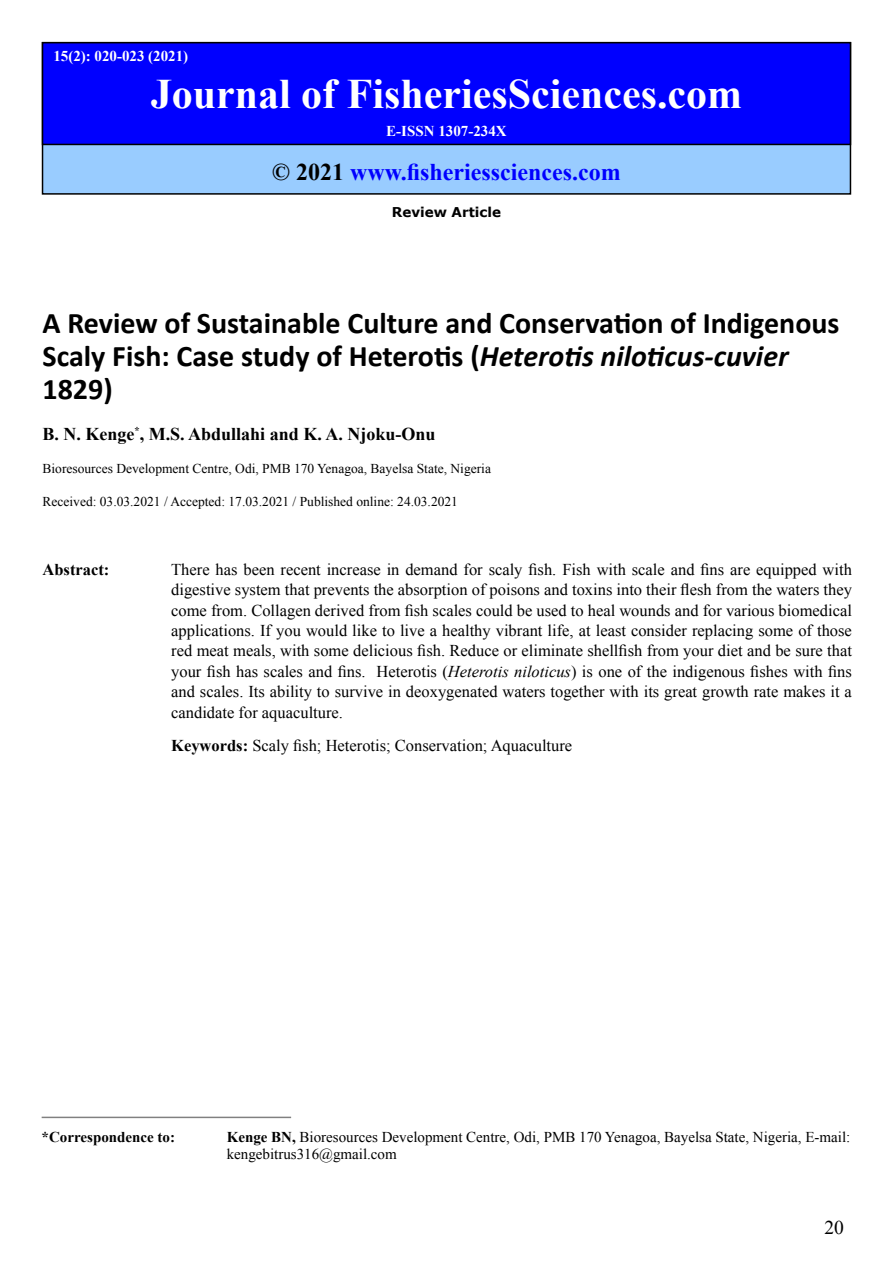
<style>
.page{position:relative;width:893px;height:1263px;background:#fff}
.page>*{position:absolute;margin:0;border:0;box-sizing:border-box;transform-origin:0 0}
.t1{font:700 42px "Times New Roman";color:#fff}
.t2{font:700 30px/33px "Calibri";color:#000}
.t3{font:700 24px "Times New Roman";color:#00f}
.t4{font:19.5px "Times New Roman";color:#000}
.t5{font:700 18px "Times New Roman";color:#000}
.t6{font:16.5px/20.4px "Times New Roman";color:#000;text-align:justify}
.t7{font:700 16.5px "Times New Roman";color:#000}
.t8{font:15px/16.5px "Times New Roman";color:#000}
.t9{font:700 15px "Times New Roman";color:#fff}
.t10{font:700 15px "Times New Roman";color:#000}
.t11{font:13.5px "Times New Roman";color:#000}
.t12{font:700 13.5px "Verdana";color:#000}
.s1{color:#000}
.s2{font-style:italic}
.s3{font-weight:700}
</style>
<div class="page">
<hr style="left:42px;top:1117px;width:249px;height:1px;background:#000101">
<div style="left:43px;top:43px;width:807px;height:151px;background:#9cf"></div>
<div style="left:42px;top:42px;width:809px;height:153px;border:2px solid #000"></div>
<div style="left:43px;top:43px;width:807px;height:101px;background:#00f"></div>
<div style="left:42px;top:42px;width:809px;height:103px;border:2px solid #000"></div>
<p class="t9" style="left:53px;top:46px;width:136px">15(2): 020-023 (2021)</p>
<h1 class="t1" style="left:151px;top:65px;width:593px">Journal of FisheriesSciences.com</h1>
<p class="t9" style="left:386px;top:121px;width:122px">E-ISSN 1307-234X</p>
<h3 class="t3" style="left:272px;top:155px;width:350px"><span class="s1">© 2021</span> www.fisheriessciences.com</h3>
<p class="t12" style="left:392px;top:203px;width:111px">Review Article</p>
<h2 class="t2" style="left:43px;top:306px;width:798px">A Review of Sustainable Culture and Conservation of Indigenous<br>Scaly Fish: Case study of Heterotis (<span class="s2">Heterotis niloticus-cuvier<br></span>1829)</h2>
<p class="t5" style="left:43px;top:422px;width:394px">B. N. Kenge<sup>*</sup>, M.S. Abdullahi and K. A. Njoku-Onu</p>
<p class="t11" style="left:43px;top:460px;width:450px">Bioresources Development Centre, Odi, PMB 170 Yenagoa, Bayelsa State, Nigeria</p>
<p class="t11" style="left:43px;top:493px;width:417px">Received: 03.03.2021 / Accepted: 17.03.2021 / Published online: 24.03.2021</p>
<p class="t7" style="left:43px;top:558px;width:68px">Abstract:</p>
<p class="t6" style="left:171px;top:559px;width:682px">There has been recent increase in demand for scaly fish. Fish with scale and fins are equipped with digestive system that prevents the absorption of poisons and toxins into their flesh from the waters they come from. Collagen derived from fish scales could be used to heal wounds and for various biomedical applications. If you would like to live a healthy vibrant life, at least consider replacing some of those red meat meals, with some delicious fish. Reduce or eliminate shellfish from your diet and be sure that your fish has scales and fins. Heterotis (<span class="s2">Heterotis niloticus</span>) is one of the indigenous fishes with fins and scales. Its ability to survive in deoxygenated waters together with its great growth rate makes it a candidate for aquaculture.</p>
<p class="t6" style="left:171px;top:735px;width:402px"><span class="s3">Keywords:</span> Scaly fish; Heterotis; Conservation; Aquaculture</p>
<p class="t10" style="left:42px;top:1126px;width:135px">*Correspondence to:</p>
<p class="t8" style="left:227px;top:1129px;width:625px"><span class="s3">Kenge BN,</span> Bioresources Development Centre, Odi, PMB 170 Yenagoa, Bayelsa State, Nigeria, E-mail: kengebitrus316@gmail.com</p>
<p class="t4" style="left:824px;top:1214px;width:21px">20</p>
</div>
